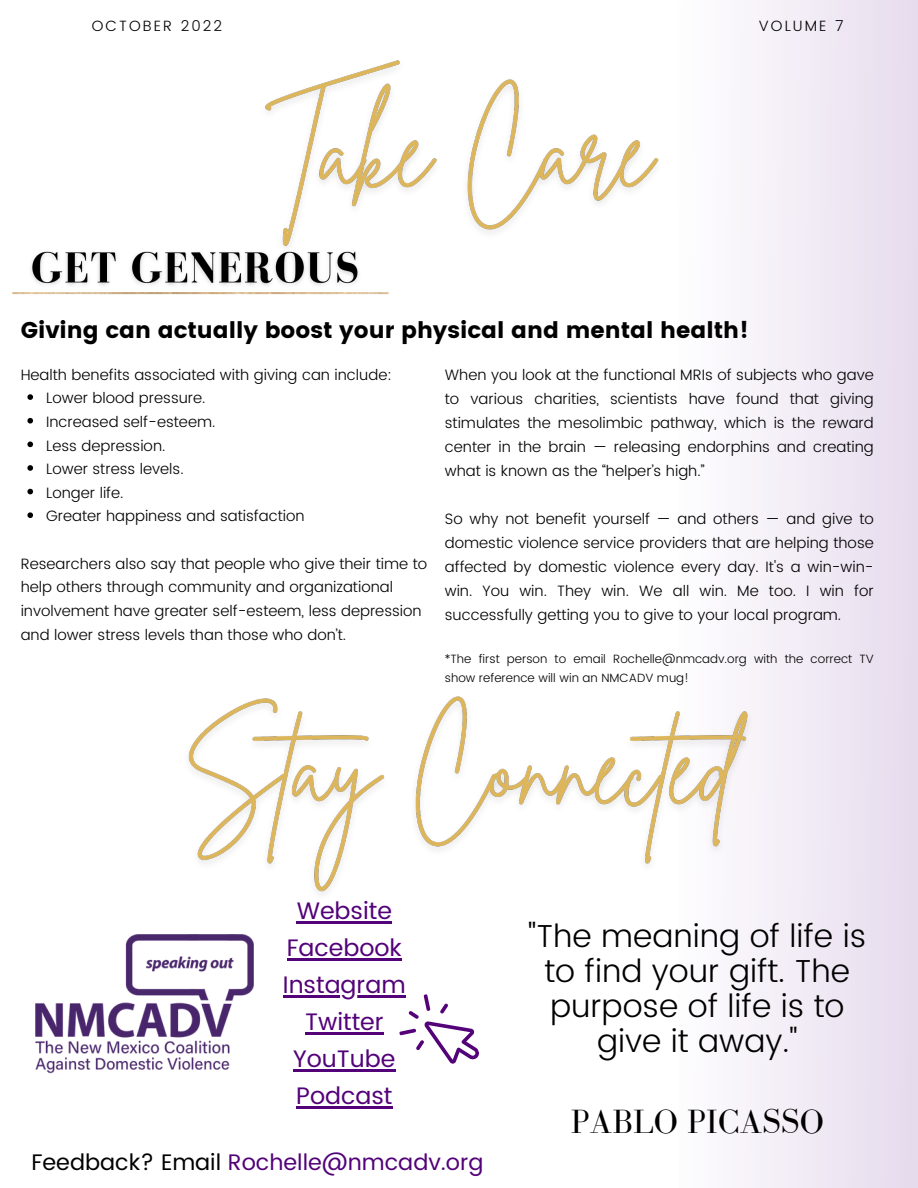
<style>
.page{position:relative;width:918px;height:1188px;background:#fff}
.page>*{position:absolute;margin:0;border:0;box-sizing:border-box;transform-origin:0 0}
.t1{font:34.65px "Bodoni FLF";color:#000}
.t2{font:300 31.8px/34.8px "Poppins";color:#000;text-align:center}
.t3{font:23.85px/37.2px "Poppins";color:#530279;text-align:center}
.t4{font:22.8px "Poppins";color:#000}
.t5{font:22.5px "Poppins";color:#530279}
.t6{font:300 15px/24px "Poppins";color:#000;text-align:justify}
.t7{font:300 14.85px "Poppins";letter-spacing:.14em;color:#000}
.t8{font:300 12px/19px "Poppins";color:#000}
.s1{color:#000}
</style>
<div class="page">
<img style="left:31px;top:251px;width:328px;height:35px">
<img style="left:13px;top:292px;width:375px;height:3px">
<div style="left:678px;top:0;width:240px;height:1188px;background:linear-gradient(to right,#fefefe,#e7dcee)"></div>
<svg style="left:399px;top:994px;width:80px;height:70px"></svg>
<img style="left:35px;top:934px;width:219px;height:140px">
<img style="left:253px;top:60px;width:406px;height:202px">
<img style="left:188px;top:688px;width:572px;height:219px">
<hr style="left:297px;top:921px;width:95px;height:2px;background:#530279">
<hr style="left:287px;top:958px;width:115px;height:2px;background:#530279">
<hr style="left:283px;top:995px;width:123px;height:3px;background:#530279">
<hr style="left:305px;top:1032px;width:78px;height:3px;background:#530279">
<hr style="left:293px;top:1070px;width:102px;height:2px;background:#530279">
<hr style="left:296px;top:1107px;width:96px;height:2px;background:#530279">
<svg style="left:27px;top:394px;width:6px;height:6px"></svg>
<svg style="left:27px;top:418px;width:6px;height:6px"></svg>
<svg style="left:27px;top:442px;width:6px;height:5px"></svg>
<svg style="left:27px;top:465px;width:6px;height:6px"></svg>
<svg style="left:27px;top:489px;width:6px;height:5px"></svg>
<svg style="left:27px;top:512px;width:6px;height:6px"></svg>
<p class="t7" style="left:92px;top:18px;width:132px">OCTOBER 2022</p>
<p class="t7" style="left:759px;top:18px;width:86px">VOLUME 7</p>
<h3 class="t4" style="left:21px;top:316px;width:730px">Giving can actually boost your physical and mental health!</h3>
<p class="t6" style="left:21px;top:362px;width:373px">Health benefits associated with giving can include:</p>
<p class="t6" style="left:46px;top:386px;width:260px;text-align:left">Lower blood pressure.<br>Increased self-esteem.<br>Less depression.<br>Lower stress levels.<br>Longer life.<br>Greater happiness and satisfaction</p>
<p class="t6" style="left:21px;top:552px;width:408px;text-align:left">Researchers also say that people who give their time to help others through community and organizational involvement have greater self-esteem, less depression and lower stress levels than those who don’t.</p>
<p class="t6" style="left:445px;top:363px;width:431px">When you look at the functional MRIs of subjects who gave to various charities, scientists have found that giving stimulates the mesolimbic pathway, which is the reward center in the brain — releasing endorphins and creating what is known as the “helper’s high.”</p>
<p class="t6" style="left:445px;top:507px;width:431px">So why not benefit yourself — and others — and give to domestic violence service providers that are helping those affected by domestic violence every day. It's a win-win&shy;win. You win. They win. We all win. Me too. I win for successfully getting you to give to your local program.</p>
<p class="t8" style="left:445px;top:649px;width:431px">*The first person to email Rochelle@nmcadv.org with the correct TV show reference will win an NMCADV mug!</p>
<h3 class="t3" style="left:283px;top:892px;width:124px">Website<br>Facebook<br>Instagram<br>Twitter<br>YouTube<br>Podcast</h3>
<h2 class="t2" style="left:528px;top:919px;width:339px">"The meaning of life is to find your gift. The purpose of life is to give it away."</h2>
<h1 class="t1" style="left:571px;top:1102px;width:254px">PABLO PICASSO</h1>
<h3 class="t5" style="left:32px;top:1149px;width:453px"><span class="s1">Feedback? Email</span> Rochelle@nmcadv.org</h3>
</div>
